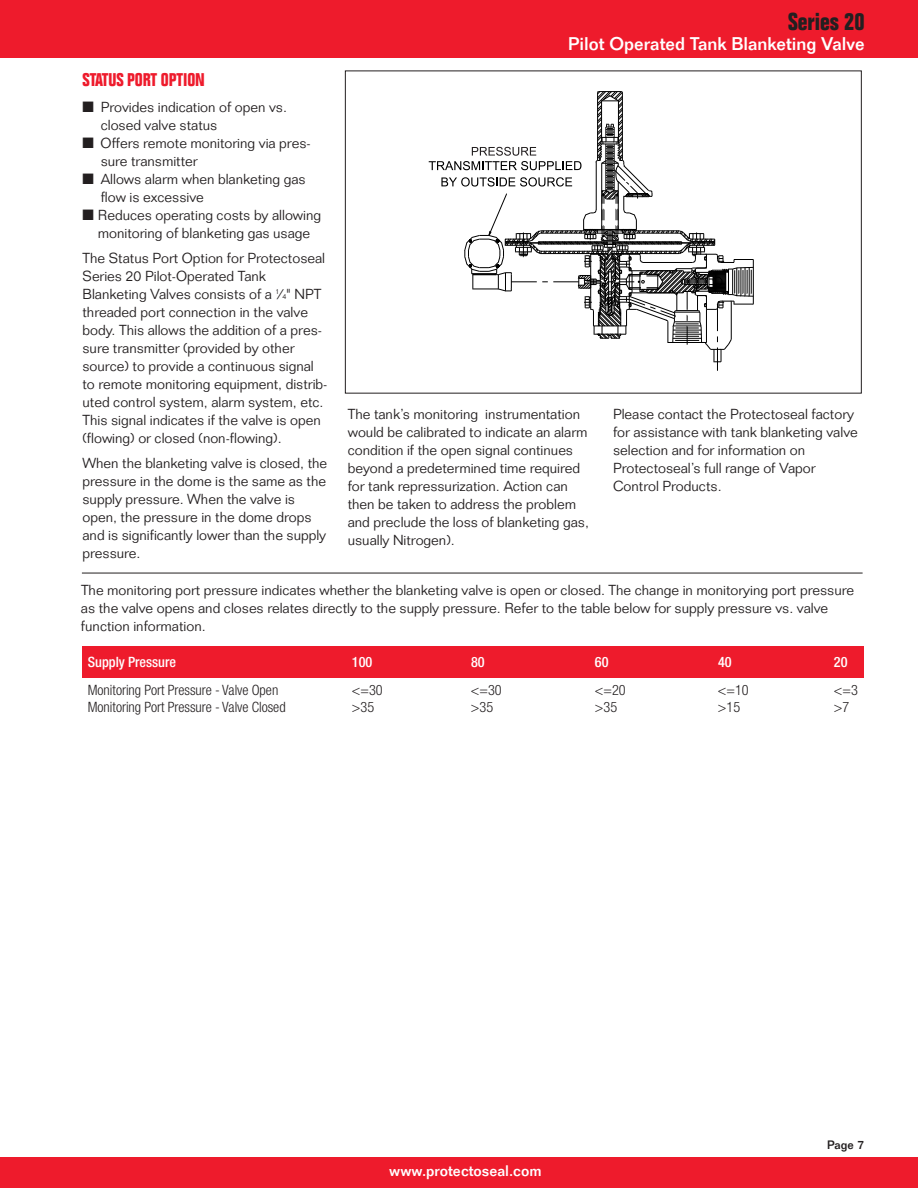
<style>
.page{position:relative;width:918px;height:1188px;background:#fff}
.page>*{position:absolute;margin:0;border:0;box-sizing:border-box;transform-origin:0 0}
.t1{font:700 condensed 24px "Folio Std";color:#231f20}
.t2{font:500 18px "Folio Std";color:#fff}
.t3{font:700 condensed 18px "Folio Std";color:#ee1b2c}
.t4{font:500 15px "Folio Std";color:#fff}
.t5{font:300 14.25px/18px "Folio Std";color:#231f20}
.t6{font:300 condensed 14.25px "Helvetica Neue";color:#231f20}
.t7{font:500 condensed 14.25px "Helvetica Neue";color:#fff}
.t8{font:500 12px "Folio Std";color:#231f20}
.s1{font-size:7.2px}
</style>
<div class="page">
<div style="left:0;top:1157px;width:918px;height:31px;background:#ee1b2c"></div>
<div style="left:0;top:0;width:918px;height:58px;background:#ee1b2c"></div>
<svg style="left:429px;top:91px;width:325px;height:280px"></svg>
<div style="left:345px;top:71px;width:517px;height:323px;border:1px solid #231f20"></div>
<hr style="left:82px;top:573px;width:781px;height:1px;background:#231f20">
<div style="left:82px;top:647px;width:782px;height:31px;background:#ee1b2c"></div>
<h1 class="t1" style="left:788px;top:13px;width:78px">Series 20</h1>
<p class="t2" style="left:568px;top:37px;width:298px">Pilot Operated Tank Blanketing Valve</p>
<p class="t3" style="left:82px;top:74px;width:124px">STATUS PORT OPTION</p>
<p class="t5" style="left:101px;top:99px;width:188px;text-indent:-18px">■ Provides indication of open vs. closed valve status</p>
<p class="t5" style="left:101px;top:135px;width:212px;text-indent:-18px">■ Offers remote monitoring via pres&shy;sure transmitter</p>
<p class="t5" style="left:101px;top:171px;width:207px;text-indent:-18px">■ Allows alarm when blanketing gas flow is excessive</p>
<p class="t5" style="left:82px;top:207px;width:240px;text-align:center">■ Reduces operating costs by allowing monitoring of blanketing gas usage</p>
<p class="t5" style="left:82px;top:251px;width:246px">The Status Port Option for Protectoseal Series 20 Pilot-Operated Tank Blanketing Valves consists of a <sup>1</sup>⁄<span class="s1">4</span>" NPT threaded port connection in the valve body. This allows the addition of a pres&shy;sure transmitter (provided by other source) to provide a continuous signal to remote monitoring equipment, distrib&shy;uted control system, alarm system, etc.<br>This signal indicates if the valve is open (flowing) or closed (non-flowing).</p>
<p class="t5" style="left:82px;top:456px;width:246px">When the blanketing valve is closed, the pressure in the dome is the same as the supply pressure. When the valve is open, the pressure in the dome drops and is significantly lower than the supply pressure.</p>
<p class="t5" style="left:348px;top:406px;width:243px">The tank’s monitoring instrumentation would be calibrated to indicate an alarm condition if the open signal continues beyond a predetermined time required for tank repressurization. Action can then be taken to address the problem and preclude the loss of blanketing gas, usually Nitrogen).</p>
<p class="t5" style="left:613px;top:406px;width:246px">Please contact the Protectoseal factory for assistance with tank blanketing valve selection and for information on Protectoseal’s full range of Vapor Control Products.</p>
<p class="t5" style="left:81px;top:583px;width:775px">The monitoring port pressure indicates whether the blanketing valve is open or closed. The change in monitorying port pressure as the valve opens and closes relates directly to the supply pressure. Refer to the table below for supply pressure vs. valve function information.</p>
<p class="t7" style="left:88px;top:657px;width:90px">Supply Pressure</p>
<p class="t7" style="left:352px;top:657px;width:22px">100</p>
<p class="t7" style="left:471px;top:657px;width:15px">80</p>
<p class="t7" style="left:595px;top:657px;width:15px">60</p>
<p class="t7" style="left:718px;top:657px;width:15px">40</p>
<p class="t7" style="left:834px;top:657px;width:15px">20</p>
<p class="t6" style="left:88px;top:685px;width:192px">Monitoring Port Pressure - Valve Open</p>
<p class="t6" style="left:352px;top:685px;width:32px">&lt;=30</p>
<p class="t6" style="left:471px;top:685px;width:32px">&lt;=30</p>
<p class="t6" style="left:595px;top:685px;width:32px">&lt;=20</p>
<p class="t6" style="left:718px;top:685px;width:32px">&lt;=10</p>
<p class="t6" style="left:834px;top:685px;width:25px">&lt;=3</p>
<p class="t6" style="left:88px;top:702px;width:199px">Monitoring Port Pressure - Valve Closed</p>
<p class="t6" style="left:352px;top:702px;width:24px">&gt;35</p>
<p class="t6" style="left:471px;top:702px;width:24px">&gt;35</p>
<p class="t6" style="left:595px;top:702px;width:24px">&gt;35</p>
<p class="t6" style="left:718px;top:702px;width:24px">&gt;15</p>
<p class="t6" style="left:834px;top:702px;width:17px">&gt;7</p>
<p class="t4" style="left:389px;top:1165px;width:154px">www.protectoseal.com</p>
<p class="t8" style="left:827px;top:1141px;width:38px">Page 7</p>
</div>
